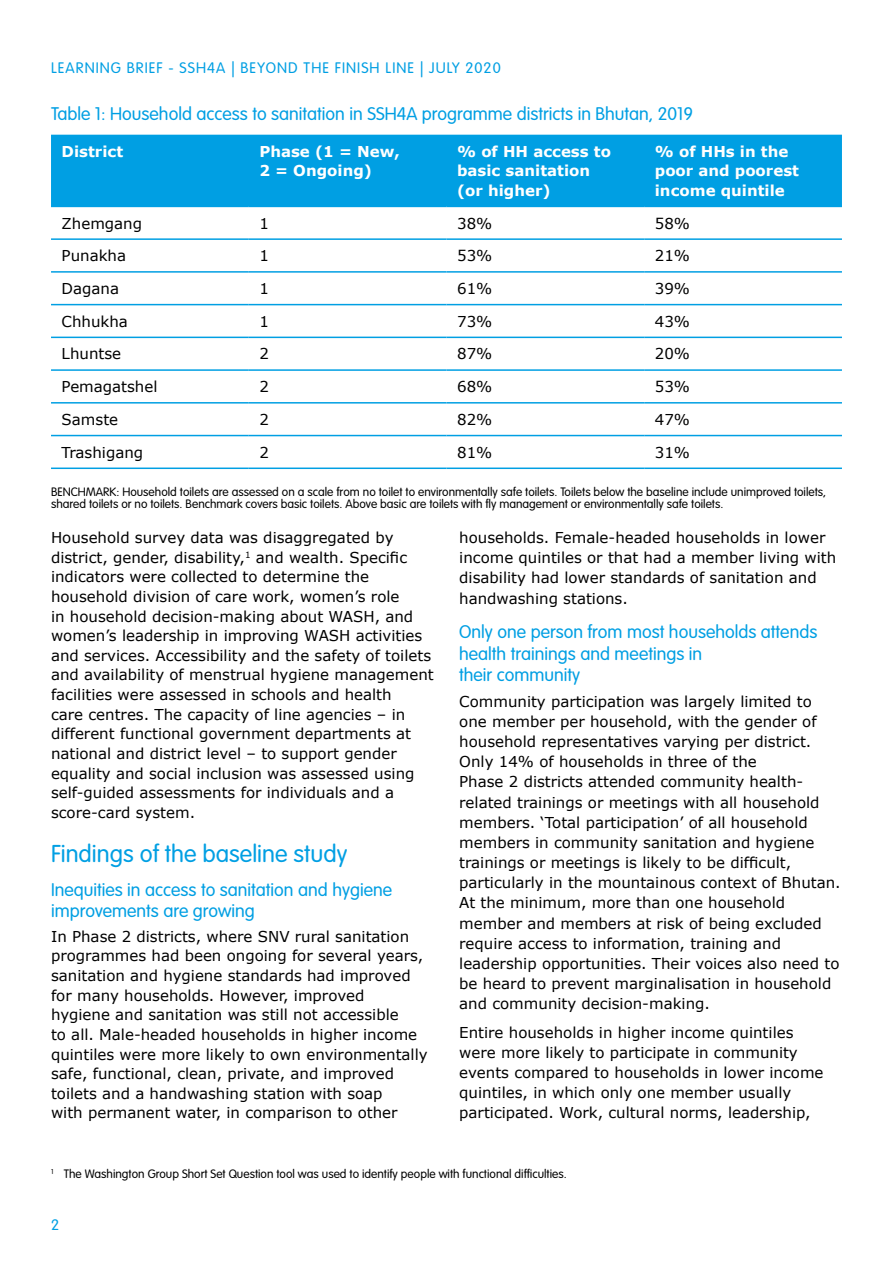
<style>
.page{position:relative;width:893px;height:1263px;background:#fff}
.page>*{position:absolute;margin:0;border:0;box-sizing:border-box;transform-origin:0 0}
.t1{font:300 24px "VAG Rounded Std";color:#009fe3}
.t2{font:300 18px/21.6px "VAG Rounded Std";color:#009fe3}
.t3{font:15px/19.6px "Verdana";color:#000}
.t4{font:700 15px/19.5px "Verdana";color:#fff}
.t5{font:300 15px "VAG Rounded Std";letter-spacing:.07em;color:#009fe3}
.t6{font:300 12px/12px "VAG Rounded Std";color:#000}
</style>
<div class="page">
<div style="left:51px;top:135px;width:791px;height:71px;background:#009fe3"></div>
<hr style="left:51px;top:238px;width:198px;height:2px;background:#009fe3">
<hr style="left:249px;top:238px;width:197px;height:2px;background:#009fe3">
<hr style="left:446px;top:238px;width:198px;height:2px;background:#009fe3">
<hr style="left:644px;top:238px;width:198px;height:2px;background:#009fe3">
<hr style="left:51px;top:271px;width:198px;height:2px;background:#009fe3">
<hr style="left:249px;top:271px;width:197px;height:2px;background:#009fe3">
<hr style="left:446px;top:271px;width:198px;height:2px;background:#009fe3">
<hr style="left:644px;top:271px;width:198px;height:2px;background:#009fe3">
<hr style="left:51px;top:304px;width:198px;height:1px;background:#009fe3">
<hr style="left:249px;top:304px;width:197px;height:1px;background:#009fe3">
<hr style="left:446px;top:304px;width:198px;height:1px;background:#009fe3">
<hr style="left:644px;top:304px;width:198px;height:1px;background:#009fe3">
<hr style="left:51px;top:337px;width:198px;height:1px;background:#009fe3">
<hr style="left:249px;top:337px;width:197px;height:1px;background:#009fe3">
<hr style="left:446px;top:337px;width:198px;height:1px;background:#009fe3">
<hr style="left:644px;top:337px;width:198px;height:1px;background:#009fe3">
<hr style="left:51px;top:402px;width:198px;height:2px;background:#009fe3">
<hr style="left:249px;top:402px;width:197px;height:2px;background:#009fe3">
<hr style="left:446px;top:402px;width:198px;height:2px;background:#009fe3">
<hr style="left:644px;top:402px;width:198px;height:2px;background:#009fe3">
<hr style="left:51px;top:206px;width:198px;height:1px;background:#009fe3">
<hr style="left:249px;top:206px;width:197px;height:1px;background:#009fe3">
<hr style="left:446px;top:206px;width:198px;height:1px;background:#009fe3">
<hr style="left:644px;top:206px;width:198px;height:1px;background:#009fe3">
<hr style="left:51px;top:369px;width:198px;height:2px;background:#009fe3">
<hr style="left:249px;top:369px;width:197px;height:2px;background:#009fe3">
<hr style="left:446px;top:369px;width:198px;height:2px;background:#009fe3">
<hr style="left:644px;top:369px;width:198px;height:2px;background:#009fe3">
<hr style="left:51px;top:435px;width:198px;height:1px;background:#009fe3">
<hr style="left:249px;top:435px;width:197px;height:1px;background:#009fe3">
<hr style="left:446px;top:435px;width:198px;height:1px;background:#009fe3">
<hr style="left:644px;top:435px;width:198px;height:1px;background:#009fe3">
<hr style="left:51px;top:467px;width:198px;height:2px;background:#009fe3">
<hr style="left:249px;top:467px;width:197px;height:2px;background:#009fe3">
<hr style="left:446px;top:467px;width:198px;height:2px;background:#009fe3">
<hr style="left:644px;top:467px;width:198px;height:2px;background:#009fe3">
<p class="t5" style="left:51px;top:59px;width:451px">LEARNING BRIEF - SSH4A | BEYOND THE FINISH LINE | JULY 2020</p>
<p class="t2" style="left:51px;top:104px;width:644px">Table 1: Household access to sanitation in SSH4A programme districts in Bhutan, 2019</p>
<p class="t4" style="left:62px;top:142px;width:63px">District</p>
<p class="t4" style="left:259px;top:142px;width:142px">Phase (1 = New,<br>2 = Ongoing)</p>
<p class="t4" style="left:457px;top:142px;width:155px">% of HH access to basic sanitation (or higher)</p>
<p class="t4" style="left:655px;top:142px;width:146px">% of HHs in the poor and poorest income quintile</p>
<p class="t3" style="left:62px;top:213px;width:82px">Zhemgang</p>
<p class="t3" style="left:259px;top:213px;width:11px">1</p>
<p class="t3" style="left:457px;top:213px;width:37px">38%</p>
<p class="t3" style="left:655px;top:213px;width:37px">58%</p>
<p class="t3" style="left:62px;top:246px;width:66px">Punakha</p>
<p class="t3" style="left:259px;top:246px;width:11px">1</p>
<p class="t3" style="left:457px;top:246px;width:37px">53%</p>
<p class="t3" style="left:655px;top:246px;width:37px">21%</p>
<p class="t3" style="left:62px;top:279px;width:59px">Dagana</p>
<p class="t3" style="left:259px;top:279px;width:11px">1</p>
<p class="t3" style="left:457px;top:279px;width:37px">61%</p>
<p class="t3" style="left:655px;top:279px;width:37px">39%</p>
<p class="t3" style="left:62px;top:312px;width:68px">Chhukha</p>
<p class="t3" style="left:259px;top:312px;width:11px">1</p>
<p class="t3" style="left:457px;top:312px;width:37px">73%</p>
<p class="t3" style="left:655px;top:312px;width:37px">43%</p>
<p class="t3" style="left:62px;top:344px;width:61px">Lhuntse</p>
<p class="t3" style="left:259px;top:344px;width:11px">2</p>
<p class="t3" style="left:457px;top:344px;width:37px">87%</p>
<p class="t3" style="left:655px;top:344px;width:37px">20%</p>
<p class="t3" style="left:62px;top:377px;width:97px">Pemagatshel</p>
<p class="t3" style="left:259px;top:377px;width:11px">2</p>
<p class="t3" style="left:457px;top:377px;width:37px">68%</p>
<p class="t3" style="left:655px;top:377px;width:37px">53%</p>
<p class="t3" style="left:62px;top:410px;width:58px">Samste</p>
<p class="t3" style="left:259px;top:410px;width:11px">2</p>
<p class="t3" style="left:457px;top:410px;width:37px">82%</p>
<p class="t3" style="left:655px;top:410px;width:37px">47%</p>
<p class="t3" style="left:62px;top:443px;width:83px">Trashigang</p>
<p class="t3" style="left:259px;top:443px;width:11px">2</p>
<p class="t3" style="left:457px;top:443px;width:37px">81%</p>
<p class="t3" style="left:655px;top:443px;width:37px">31%</p>
<p class="t6" style="left:51px;top:486px;width:777px">BENCHMARK: Household toilets are assessed on a scale from no toilet to environmentally safe toilets. Toilets below the baseline include unimproved toilets, shared toilets or no toilets. Benchmark covers basic toilets. Above basic are toilets with fly management or environmentally safe toilets.</p>
<p class="t3" style="left:51px;top:528px;width:384px">Household survey data was disaggregated by district, gender, disability,<sup>1</sup> and wealth. Specific indicators were collected to determine the household division of care work, women’s role<br>in household decision-making about WASH, and women’s leadership in improving WASH activities and services. Accessibility and the safety of toilets and availability of menstrual hygiene management facilities were assessed in schools and health<br>care centres. The capacity of line agencies – in different functional government departments at national and district level – to support gender equality and social inclusion was assessed using self-guided assessments for individuals and a score-card system.</p>
<h1 class="t1" style="left:51px;top:840px;width:298px">Findings of the baseline study</h1>
<p class="t2" style="left:51px;top:879px;width:343px;line-height:21.1px">Inequities in access to sanitation and hygiene improvements are growing</p>
<p class="t3" style="left:51px;top:927px;width:378px">In Phase 2 districts, where SNV rural sanitation programmes had been ongoing for several years, sanitation and hygiene standards had improved for many households. However, improved<br>hygiene and sanitation was still not accessible<br>to all. Male-headed households in higher income quintiles were more likely to own environmentally safe, functional, clean, private, and improved toilets and a handwashing station with soap<br>with permanent water, in comparison to other</p>
<p class="t3" style="left:459px;top:528px;width:378px;line-height:20.1px">households. Female-headed households in lower income quintiles or that had a member living with disability had lower standards of sanitation and handwashing stations.</p>
<p class="t2" style="left:459px;top:621px;width:360px">Only one person from most households attends health trainings and meetings in<br>their community</p>
<p class="t3" style="left:459px;top:691px;width:383px;line-height:20.1px">Community participation was largely limited to one member per household, with the gender of household representatives varying per district.<br>Only 14% of households in three of the<br>Phase 2 districts attended community health&shy;related trainings or meetings with all household members. ‘Total participation’ of all household members in community sanitation and hygiene trainings or meetings is likely to be difficult, particularly in the mountainous context of Bhutan.<br>At the minimum, more than one household member and members at risk of being excluded require access to information, training and leadership opportunities. Their voices also need to be heard to prevent marginalisation in household and community decision-making.</p>
<p class="t3" style="left:459px;top:1022px;width:366px;line-height:20.1px">Entire households in higher income quintiles were more likely to participate in community events compared to households in lower income quintiles, in which only one member usually participated. Work, cultural norms, leadership,</p>
<p class="t6" style="left:51px;top:1168px;width:517px"><sup>1</sup> The Washington Group Short Set Question tool was used to identify people with functional difficulties.</p>
<p class="t5" style="left:51px;top:1216px;width:10px">2</p>
</div>
